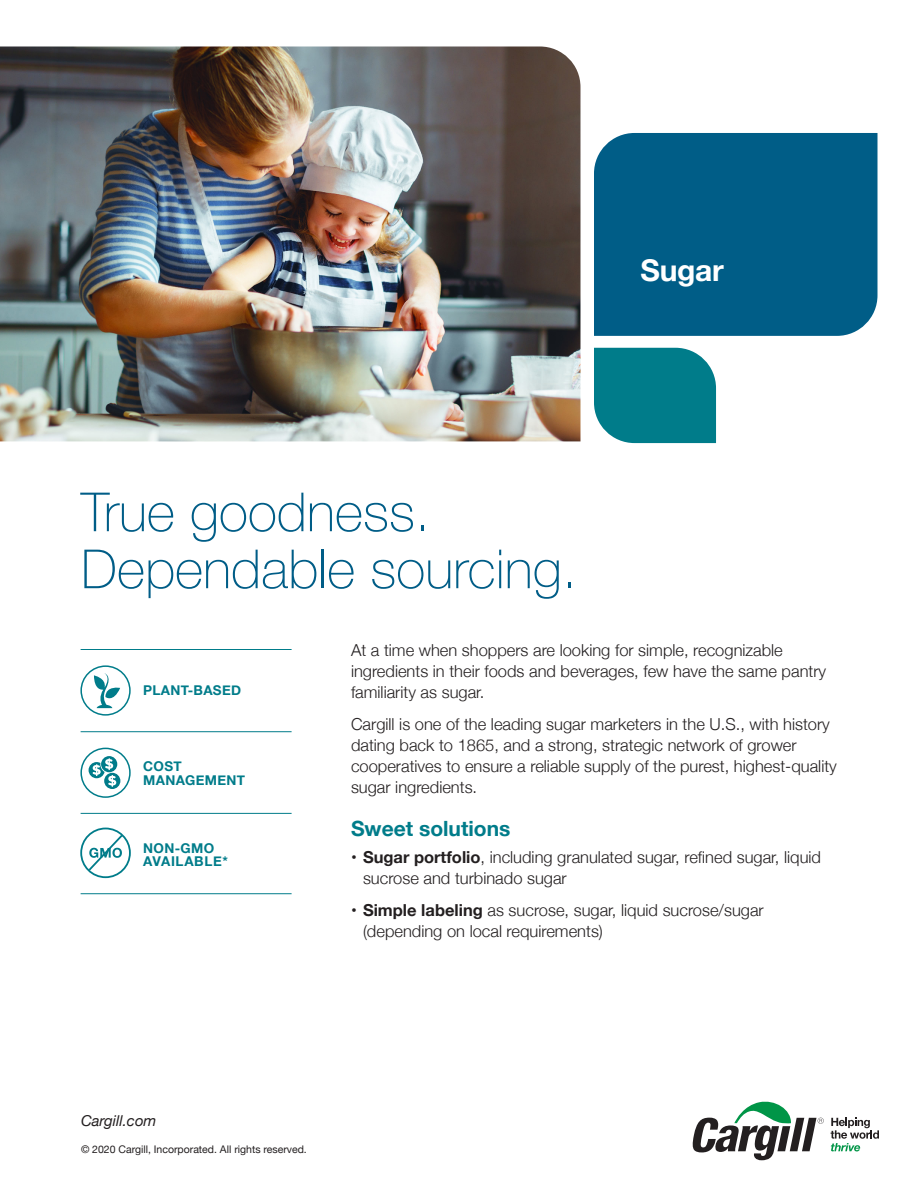
<style>
.page{position:relative;width:918px;height:1188px;background:#fff}
.page>*{position:absolute;margin:0;border:0;box-sizing:border-box;transform-origin:0 0}
.t1{font:100 54px/57px "Helvetica Neue";color:#005d87}
.t2{font:700 30px "Helvetica Neue";letter-spacing:-.01em;color:#fff}
.t3{font:700 21px "Helvetica Neue";color:#007c8a}
.t4{font:300 16.5px/21px "Helvetica Neue";color:#231f20}
.t5{font:italic 15px "Helvetica Neue";color:#231f20}
.t6{font:700 13.5px/13.5px "Helvetica Neue";letter-spacing:.025em;color:#007c8a}
.FOOTNOTES{font:10.5px "Helvetica Neue";color:#231f20}
.s1{font-weight:700}
</style>
<div class="page">
<div style="left:594px;top:348px;width:122px;height:95px;background:#007c8a"></div>
<div style="left:594px;top:133px;width:284px;height:203px;background:#005d87"></div>
<img style="left:0;top:46px;width:580px;height:395px">
<svg style="left:692px;top:1101px;width:132px;height:59px"></svg>
<svg style="left:831px;top:1118px;width:48px;height:33px"></svg>
<hr style="left:81px;top:649px;width:211px;height:1px;background:#007c8a">
<hr style="left:81px;top:731px;width:211px;height:1px;background:#007c8a">
<hr style="left:81px;top:813px;width:211px;height:1px;background:#007c8a">
<hr style="left:81px;top:893px;width:211px;height:1px;background:#007c8a">
<svg style="left:81px;top:666px;width:49px;height:49px"></svg>
<div style="left:80px;top:665px;width:51px;height:51px;border:2px solid #007c8a;border-radius:50%"></div>
<svg style="left:94px;top:673px;width:26px;height:35px"></svg>
<svg style="left:81px;top:748px;width:49px;height:49px"></svg>
<div style="left:80px;top:748px;width:51px;height:50px;border:2px solid #007c8a;border-radius:50%"></div>
<svg style="left:89px;top:756px;width:31px;height:33px"></svg>
<svg style="left:81px;top:828px;width:49px;height:49px"></svg>
<div style="left:80px;top:828px;width:51px;height:50px;border:2px solid #007c8a;border-radius:50%"></div>
<svg style="left:87px;top:833px;width:38px;height:40px"></svg>
<p class="t2" style="left:640px;top:247px;width:85px">Sugar</p>
<p class="t1" style="left:81px;top:481px;width:497px">True goodness.<br>Dependable sourcing.</p>
<p class="t6" style="left:143px;top:684px;width:99px">PLANT-BASED</p>
<p class="t6" style="left:143px;top:760px;width:104px">COST<br>MANAGEMENT</p>
<p class="t6" style="left:143px;top:842px;width:86px">NON-GMO<br>AVAILABLE*</p>
<p class="t4" style="left:351px;top:639px;width:477px">At a time when shoppers are looking for simple, recognizable ingredients in their foods and beverages, few have the same pantry familiarity as sugar.</p>
<p class="t4" style="left:351px;top:712px;width:487px">Cargill is one of the leading sugar marketers in the U.S., with history dating back to 1865, and a strong, strategic network of grower cooperatives to ensure a reliable supply of the purest, highest-quality sugar ingredients.</p>
<p class="t3" style="left:351px;top:812px;width:161px">Sweet solutions</p>
<p class="t4" style="left:363px;top:846px;width:460px;text-indent:-12px"><span class="s1">• Sugar portfolio</span>, including granulated sugar, refined sugar, liquid sucrose and turbinado sugar</p>
<p class="t4" style="left:363px;top:898px;width:402px;text-indent:-12px"><span class="s1">• Simple labeling</span> as sucrose, sugar, liquid sucrose/sugar (depending on local requirements)</p>
<p class="t5" style="left:81px;top:1110px;width:77px">Cargill.com</p>
<p class="FOOTNOTES" style="left:81px;top:1142px;width:227px">© 2020 Cargill, Incorporated. All rights reserved.</p>
</div>
